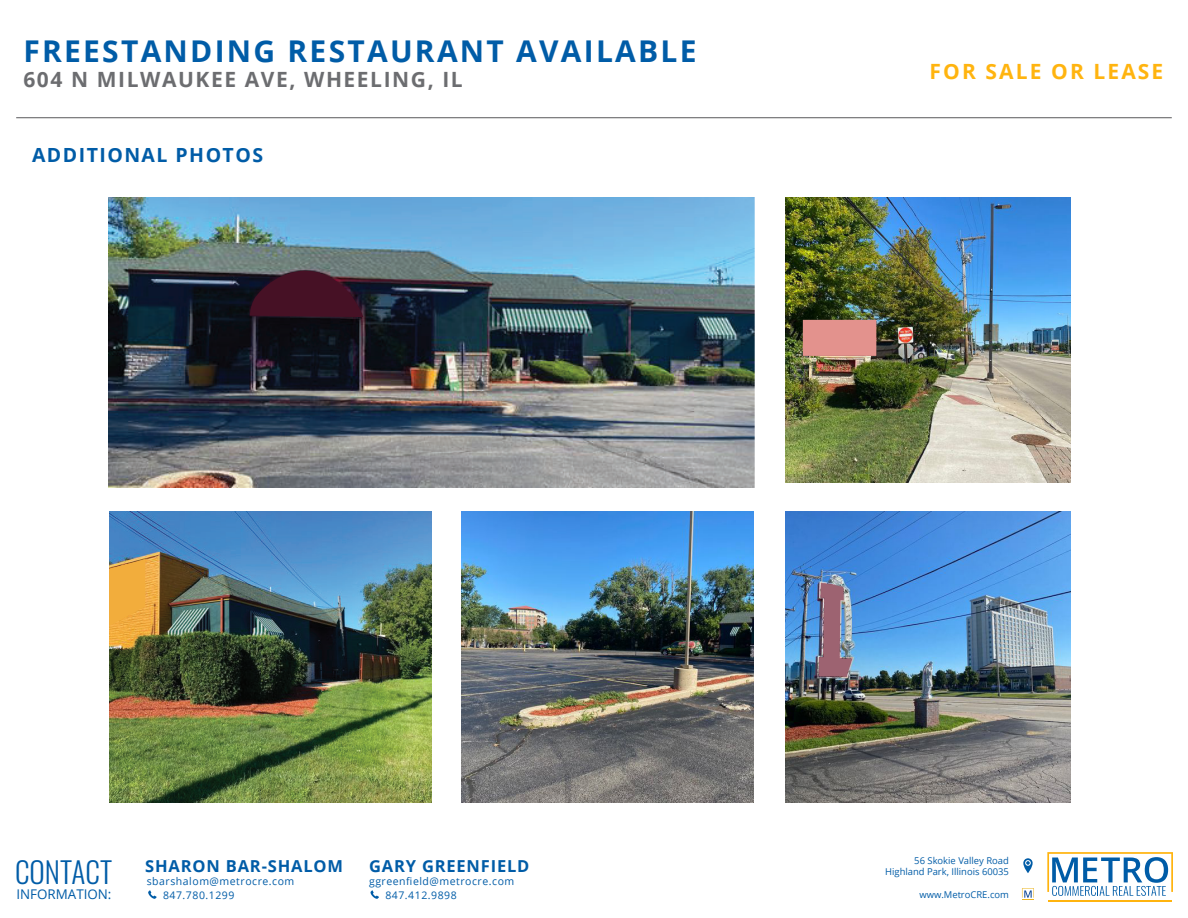
<style>
.page{position:relative;width:1188px;height:918px;background:#fff}
.page>*{position:absolute;margin:0;border:0;box-sizing:border-box;transform-origin:0 0}
.t1{font:700 30px "Open Sans";letter-spacing:.075em;color:#005ca7}
.t2{font:700 21px "Open Sans";letter-spacing:.075em;color:#6c6d70}
.t3{font:700 21px "Open Sans";letter-spacing:.1em;color:#ffb40f}
.t4{font:700 19.5px "Open Sans";letter-spacing:.075em;color:#005ca7}
.t5{font:700 16.5px "Open Sans";letter-spacing:.05em;color:#005ca7}
.t6{font:13.35px "Open Sans";color:#005ca7}
.t7{font:10.5px/14px "Open Sans";letter-spacing:.05em;color:#005ca7}
.t8{font:9.45px/11.2px "Open Sans";color:#005ca7;text-align:right}
.s1{font-family:"Oswald";font-weight:300;font-size:29.25px}
</style>
<div class="page">
<img style="left:785px;top:511px;width:285px;height:292px">
<img style="left:785px;top:197px;width:286px;height:286px">
<img style="left:462px;top:511px;width:291px;height:292px">
<img style="left:109px;top:511px;width:323px;height:292px">
<img style="left:109px;top:197px;width:646px;height:290px">
<svg style="left:109px;top:559px;width:36px;height:67px;background:#ebaa40"></svg>
<img style="left:819px;top:583px;width:33px;height:93px">
<svg style="left:249px;top:266px;width:114px;height:51px;background:#462332"></svg>
<div style="left:803px;top:320px;width:73px;height:36px;background:#e3928d"></div>
<svg style="left:1023px;top:858px;width:10px;height:15px"></svg>
<svg style="left:1022px;top:888px;width:12px;height:12px"></svg>
<hr style="left:1048px;top:900px;width:124px;height:2px;background:#ffb40f">
<svg style="left:1047px;top:852px;width:126px;height:44px"></svg>
<svg style="left:148px;top:890px;width:9px;height:9px"></svg>
<svg style="left:371px;top:890px;width:8px;height:9px"></svg>
<hr style="left:16px;top:117px;width:1156px;height:1px;background:#58585b">
<h1 class="t1" style="left:23px;top:30px;width:675px">FREESTANDING RESTAURANT AVAILABLE</h1>
<h2 class="t2" style="left:23px;top:65px;width:441px">604 N MILWAUKEE AVE, WHEELING, IL</h2>
<h3 class="t4" style="left:32px;top:141px;width:233px">ADDITIONAL PHOTOS</h3>
<h2 class="t3" style="left:930px;top:56px;width:235px">FOR SALE OR LEASE</h2>
<p class="t8" style="left:885px;top:854px;width:125px">56 Skokie Valley Road<br>Highland Park, Illinois 60035</p>
<h3 class="t5" style="left:15px;top:854px;width:330px"><span class="s1">CONTACT</span> SHARON BAR-SHALOM</h3>
<h3 class="t5" style="left:369px;top:854px;width:162px">GARY GREENFIELD</h3>
<p class="t7" style="left:385px;top:874px;width:130px;text-indent:-16px">ggreenfield@metrocre.com<br>847.412.9898</p>
<p class="t7" style="left:163px;top:874px;width:133px;text-indent:-16px">sbarshalom@metrocre.com<br>847.780.1299</p>
<p class="t6" style="left:16px;top:885px;width:97px">INFORMATION:</p>
<p class="t8" style="left:919px;top:888px;width:91px">www.MetroCRE.com</p>
</div>
